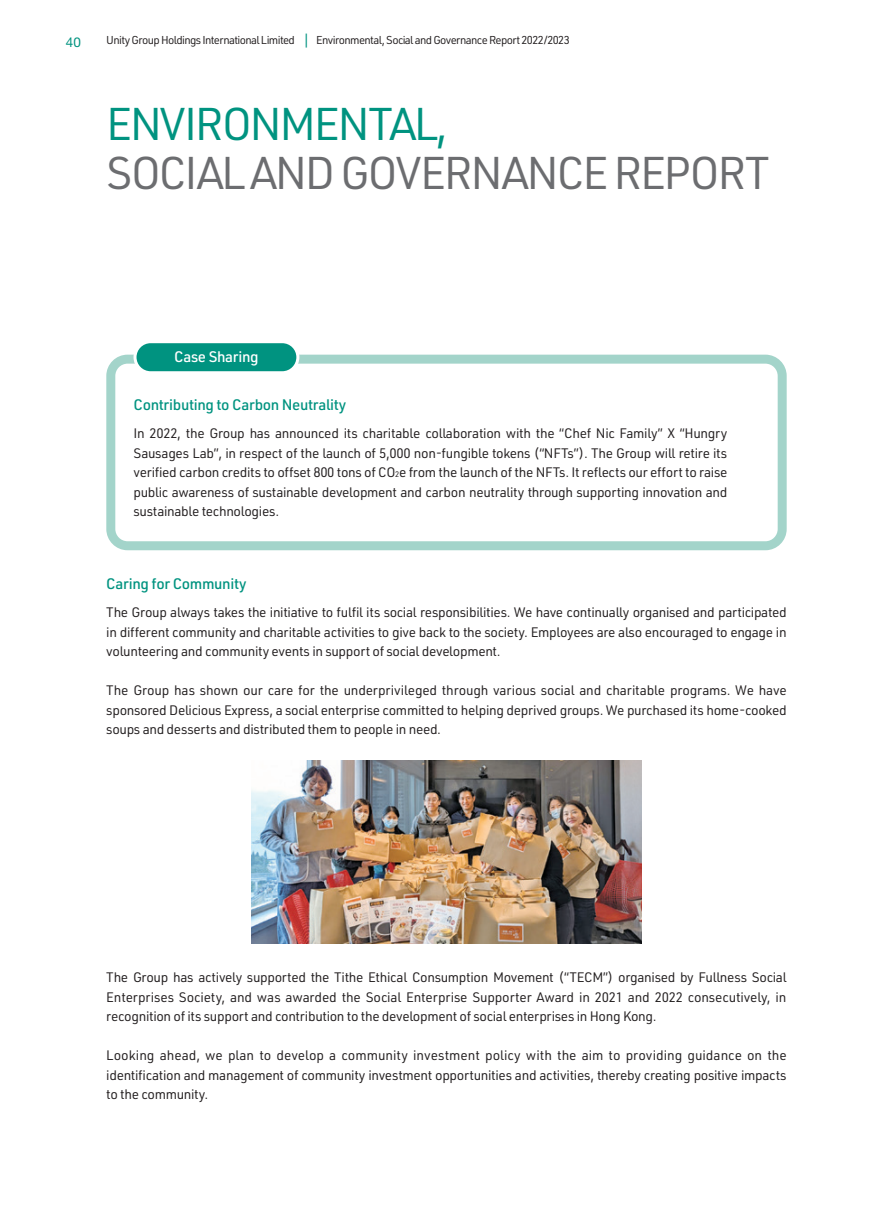
<style>
.page{position:relative;width:893px;height:1212px;background:#fff}
.page>*{position:absolute;margin:0;border:0;box-sizing:border-box;transform-origin:0 0}
.t1{font:45px "URWDIN";letter-spacing:-.055em;color:#6c6d70}
.t2{font:45px "URWDIN";letter-spacing:-.055em;color:#009380}
.Heading_2{font:500 15px "URWDIN";letter-spacing:-.025em;color:#009380}
.Heading_2-2{font:500 15px "URWDIN";letter-spacing:-.025em;color:#fff}
.Body_Text{font:13.5px/19.5px "URWDIN";letter-spacing:-.025em;color:#231f20;text-align:justify}
.t3{font:13.5px "Helvetica Neue LT Std";color:#009380}
.t4{font:11.25px "URWDIN";letter-spacing:-.055em;color:#231f20}
.s1{font-size:15.75px;color:#009380}
.s2{font-size:7.8px}
</style>
<div class="page">
<div style="left:106px;top:355px;width:681px;height:195px;border:9px solid #a3d4ca;border-radius:17px"></div>
<div style="left:135px;top:342px;width:163px;height:31px;background:#009380;border-radius:16px"></div>
<div style="left:134px;top:340px;width:165px;height:34px;border:3px solid #fff;border-radius:16px"></div>
<img style="left:251px;top:760px;width:390px;height:183px">
<p class="t3" style="left:66px;top:34px;width:17px">40</p>
<p class="t4" style="left:106px;top:33px;width:465px">Unity Group Holdings International Limited <span class="s1">|</span> Environmental, Social and Governance Report 2022/2023</p>
<h1 class="t2" style="left:106px;top:94px;width:343px">ENVIRONMENTAL,</h1>
<h1 class="t1" style="left:106px;top:143px;width:665px">SOCIAL AND GOVERNANCE REPORT</h1>
<p class="Heading_2-2" style="left:174px;top:347px;width:86px">Case Sharing</p>
<p class="Heading_2" style="left:134px;top:395px;width:214px">Contributing to Carbon Neutrality</p>
<p class="Body_Text" style="left:134px;top:423px;width:595px">In 2022, the Group has announced its charitable collaboration with the “Chef Nic Family” X “Hungry Sausages Lab”, in respect of the launch of 5,000 non-fungible tokens (“NFTs”). The Group will retire its verified carbon credits to offset 800 tons of CO<span class="s2">2</span>e from the launch of the NFTs. It reflects our effort to raise public awareness of sustainable development and carbon neutrality through supporting innovation and sustainable technologies.</p>
<p class="Heading_2" style="left:106px;top:574px;width:142px">Caring for Community</p>
<p class="Body_Text" style="left:106px;top:602px;width:682px">The Group always takes the initiative to fulfil its social responsibilities. We have continually organised and participated in different community and charitable activities to give back to the society. Employees are also encouraged to engage in volunteering and community events in support of social development.</p>
<p class="Body_Text" style="left:106px;top:680px;width:682px">The Group has shown our care for the underprivileged through various social and charitable programs. We have sponsored Delicious Express, a social enterprise committed to helping deprived groups. We purchased its home-cooked soups and desserts and distributed them to people in need.</p>
<p class="Body_Text" style="left:106px;top:967px;width:682px">The Group has actively supported the Tithe Ethical Consumption Movement (“TECM”) organised by Fullness Social Enterprises Society, and was awarded the Social Enterprise Supporter Award in 2021 and 2022 consecutively, in recognition of its support and contribution to the development of social enterprises in Hong Kong.</p>
<p class="Body_Text" style="left:106px;top:1045px;width:682px">Looking ahead, we plan to develop a community investment policy with the aim to providing guidance on the identification and management of community investment opportunities and activities, thereby creating positive impacts to the community.</p>
</div>
